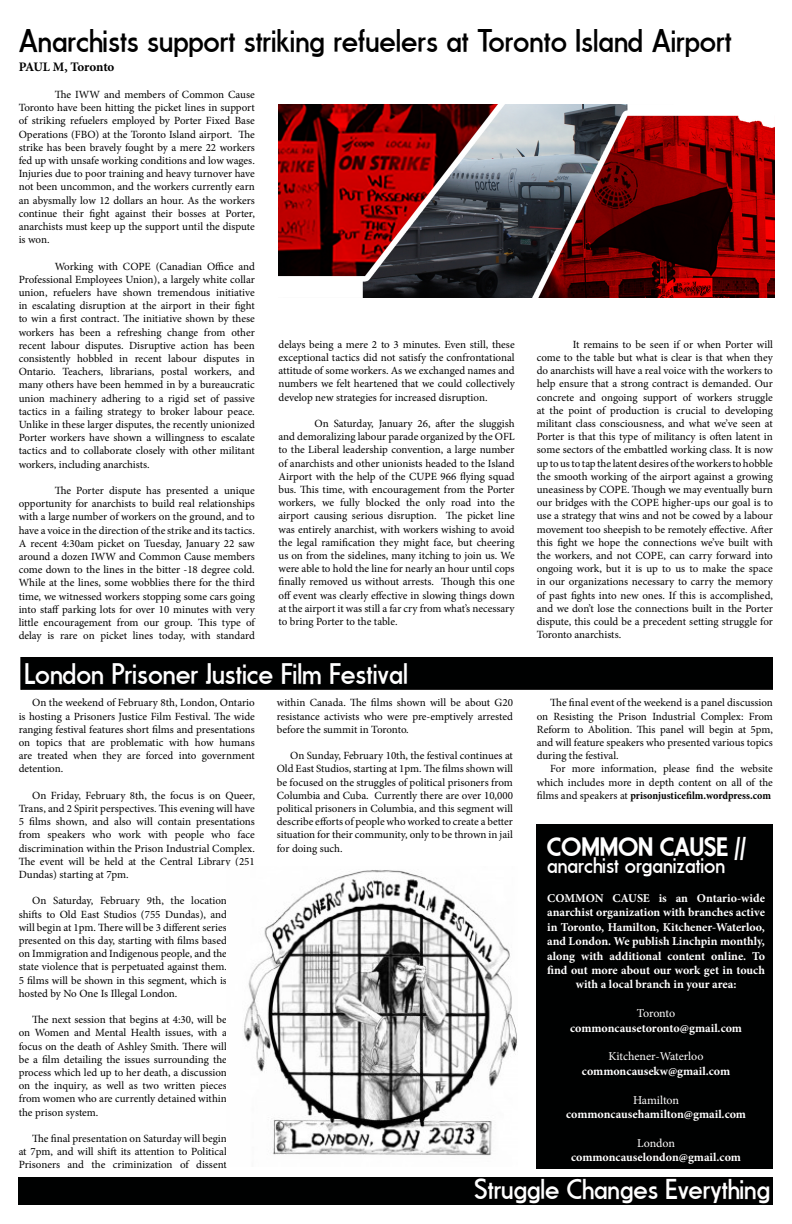
<style>
.page{position:relative;width:792px;height:1224px;background:#fff}
.page>*{position:absolute;margin:0;border:0;box-sizing:border-box;transform-origin:0 0}
.t1{font:32px "Fundamental Brigade";color:#000}
.t2{font:29px "Fundamental Brigade";color:#fff}
.t3{font:28px "Fundamental Brigade";color:#fff}
.t4{font:26px "Fundamental Brigade Schwer";color:#fff}
.t5{font:22px "Fundamental Brigade";color:#fff}
.t6{font:700 13px "Minion Pro";letter-spacing:-.01em;color:#000}
.t7{font:700 12px/14.4px "Minion Pro";color:#fff;text-align:center}
.t8{font:12px "Minion Pro";letter-spacing:-.005em;color:#fff}
.t9{font:11px/13.2px "Minion Pro";letter-spacing:-.005em;color:#000;text-align:justify}
.s1{font-weight:700;font-stretch:condensed}
</style>
<div class="page">
<div style="left:19px;top:1177px;width:754px;height:28px;background:#000101"></div>
<div style="left:537px;top:824px;width:236px;height:344px;background:#000101"></div>
<div style="left:21px;top:658px;width:751px;height:31px;background:#000101"></div>
<div style="left:20px;top:657px;width:753px;height:33px;border:1px solid #000"></div>
<img style="left:244px;top:870px;width:273px;height:286px">
<img style="left:279px;top:104px;width:496px;height:193px">
<h1 class="t1" style="left:19px;top:22px;width:714px">Anarchists support striking refuelers at Toronto Island Airport</h1>
<p class="t6" style="left:19px;top:58px;width:97px">PAUL M, Toronto</p>
<p class="t9" style="left:19px;top:88px;width:238px;text-indent:36px">The IWW and members of Common Cause Toronto have been hitting the picket lines in support of striking refuelers employed by Porter Fixed Base Operations (FBO) at the Toronto Island airport. The strike has been bravely fought by a mere 22 workers fed up with unsafe working conditions and low wages.<br>Injuries due to poor training and heavy turnover have not been uncommon, and the workers currently earn an abysmally low 12 dollars an hour. As the workers continue their fight against their bosses at Porter, anarchists must keep up the support until the dispute is won.</p>
<p class="t9" style="left:19px;top:260px;width:238px;text-indent:36px">Working with COPE (Canadian Office and Professional Employees Union), a largely white collar union, refuelers have shown tremendous initiative in escalating disruption at the airport in their fight to win a first contract. The initiative shown by these workers has been a refreshing change from other recent labour disputes. Disruptive action has been consistently hobbled in recent labour disputes in Ontario. Teachers, librarians, postal workers, and many others have been hemmed in by a bureaucratic union machinery adhering to a rigid set of passive tactics in a failing strategy to broker labour peace.<br>Unlike in these larger disputes, the recently unionized Porter workers have shown a willingness to escalate tactics and to collaborate closely with other militant workers, including anarchists.</p>
<p class="t9" style="left:19px;top:484px;width:238px;text-indent:36px">The Porter dispute has presented a unique opportunity for anarchists to build real relationships with a large number of workers on the ground, and to have a voice in the direction of the strike and its tactics.<br>A recent 4:30am picket on Tuesday, January 22 saw around a dozen IWW and Common Cause members come down to the lines in the bitter -18 degree cold.<br>While at the lines, some wobblies there for the third time, we witnessed workers stopping some cars going into staff parking lots for over 10 minutes with very little encouragement from our group. This type of delay is rare on picket lines today, with standard</p>
<p class="t9" style="left:279px;top:338px;width:238px">delays being a mere 2 to 3 minutes. Even still, these exceptional tactics did not satisfy the confrontational attitude of some workers. As we exchanged names and numbers we felt heartened that we could collectively develop new strategies for increased disruption.</p>
<p class="t9" style="left:279px;top:417px;width:238px;text-indent:36px">On Saturday, January 26, after the sluggish and demoralizing labour parade organized by the OFL to the Liberal leadership convention, a large number of anarchists and other unionists headed to the Island Airport with the help of the CUPE 966 flying squad bus. This time, with encouragement from the Porter workers, we fully blocked the only road into the airport causing serious disruption. The picket line was entirely anarchist, with workers wishing to avoid the legal ramification they might face, but cheering us on from the sidelines, many itching to join us. We were able to hold the line for nearly an hour until cops finally removed us without arrests. Though this one off event was clearly effective in slowing things down at the airport it was still a far cry from what’s necessary to bring Porter to the table.</p>
<h2 class="t2" style="left:24px;top:657px;width:385px">London Prisoner Justice Film Festival</h2>
<p class="t9" style="left:19px;top:696px;width:238px;text-indent:13px">On the weekend of February 8th, London, Ontario is hosting a Prisoners Justice Film Festival. The wide ranging festival features short films and presentations on topics that are problematic with how humans are treated when they are forced into government detention.</p>
<p class="t9" style="left:19px;top:789px;width:238px;text-indent:13px">On Friday, February 8th, the focus is on Queer, Trans, and 2 Spirit perspectives. This evening will have 5 films shown, and also will contain presentations from speakers who work with people who face discrimination within the Prison Industrial Complex.<br>The event will be held at the Central Library (251<br>Dundas) starting at 7pm.</p>
<p class="t9" style="left:19px;top:894px;width:210px;text-indent:13px">On Saturday, February 9th, the location shifts to Old East Studios (755 Dundas), and will begin at 1pm. There will be 3 different series presented on this day, starting with films based on Immigration and Indigenous people, and the state violence that is perpetuated against them.<br>5 films will be shown in this segment, which is hosted by No One Is Illegal London.</p>
<p class="t9" style="left:19px;top:1013px;width:210px;text-indent:13px">The next session that begins at 4:30, will be on Women and Mental Health issues, with a focus on the death of Ashley Smith. There will be a film detailing the issues surrounding the process which led up to her death, a discussion on the inquiry, as well as two written pieces from women who are currently detained within the prison system.</p>
<p class="t9" style="left:19px;top:1132px;width:210px;text-indent:13px">The final presentation on Saturday will begin at 7pm, and will shift its attention to Political Prisoners and the criminization of dissent</p>
<p class="t9" style="left:277px;top:696px;width:238px">within Canada. The films shown will be about G20 resistance activists who were pre-emptively arrested before the summit in Toronto.</p>
<p class="t9" style="left:277px;top:749px;width:238px;text-indent:13px">On Sunday, February 10th, the festival continues at Old East Studios, starting at 1pm. The films shown will be focused on the struggles of political prisoners from Columbia and Cuba. Currently there are over 10,000 political prisoners in Columbia, and this segment will describe efforts of people who worked to create a better situation for their community, only to be thrown in jail for doing such.</p>
<p class="t9" style="left:537px;top:338px;width:238px;text-indent:36px">It remains to be seen if or when Porter will come to the table but what is clear is that when they do anarchists will have a real voice with the workers to help ensure that a strong contract is demanded. Our concrete and ongoing support of workers struggle at the point of production is crucial to developing militant class consciousness, and what we’ve seen at Porter is that this type of militancy is often latent in some sectors of the embattled working class. It is now up to us to tap the latent desires of the workers to hobble the smooth working of the airport against a growing uneasiness by COPE. Though we may eventually burn our bridges with the COPE higher-ups our goal is to use a strategy that wins and not be cowed by a labour movement too sheepish to be remotely effective. After this fight we hope the connections we’ve built with the workers, and not COPE, can carry forward into ongoing work, but it is up to us to make the space in our organizations necessary to carry the memory of past fights into new ones. If this is accomplished, and we don’t lose the connections built in the Porter dispute, this could be a precedent setting struggle for Toronto anarchists.</p>
<p class="t9" style="left:537px;top:696px;width:238px;text-indent:13px">The final event of the weekend is a panel discussion on Resisting the Prison Industrial Complex: From Reform to Abolition. This panel will begin at 5pm, and will feature speakers who presented various topics during the festival.</p>
<p class="t9" style="left:537px;top:762px;width:238px;text-indent:13px">For more information, please find the website which includes more in depth content on all of the films and speakers at <span class="s1">prisonjusticefilm.wordpress.com</span></p>
<h3 class="t4" style="left:547px;top:831px;width:200px">COMMON CAUSE //</h3>
<p class="t7" style="left:547px;top:891px;width:219px">COMMON CAUSE is an Ontario-wide anarchist organization with branches active in Toronto, Hamilton, Kitchener-Waterloo, and London. We publish Linchpin monthly, along with additional content online. To find out more about our work get in touch with a local branch in your area:</p>
<p class="t8" style="left:637px;top:1005px;width:40px">Toronto</p>
<p class="t7" style="left:570px;top:1020px;width:173px">commoncausetoronto@gmail.com</p>
<p class="t8" style="left:609px;top:1048px;width:97px">Kitchener-Waterloo</p>
<p class="t7" style="left:582px;top:1064px;width:150px">commoncausekw@gmail.com</p>
<p class="t8" style="left:633px;top:1092px;width:48px">Hamilton</p>
<p class="t7" style="left:566px;top:1107px;width:181px">commoncausehamilton@gmail.com</p>
<p class="t8" style="left:637px;top:1135px;width:39px">London</p>
<p class="t7" style="left:571px;top:1150px;width:171px">commoncauselondon@gmail.com</p>
<h3 class="t5" style="left:547px;top:853px;width:180px">anarchist organization</h3>
<h3 class="t3" style="left:474px;top:1172px;width:297px">Struggle Changes Everything</h3>
</div>
